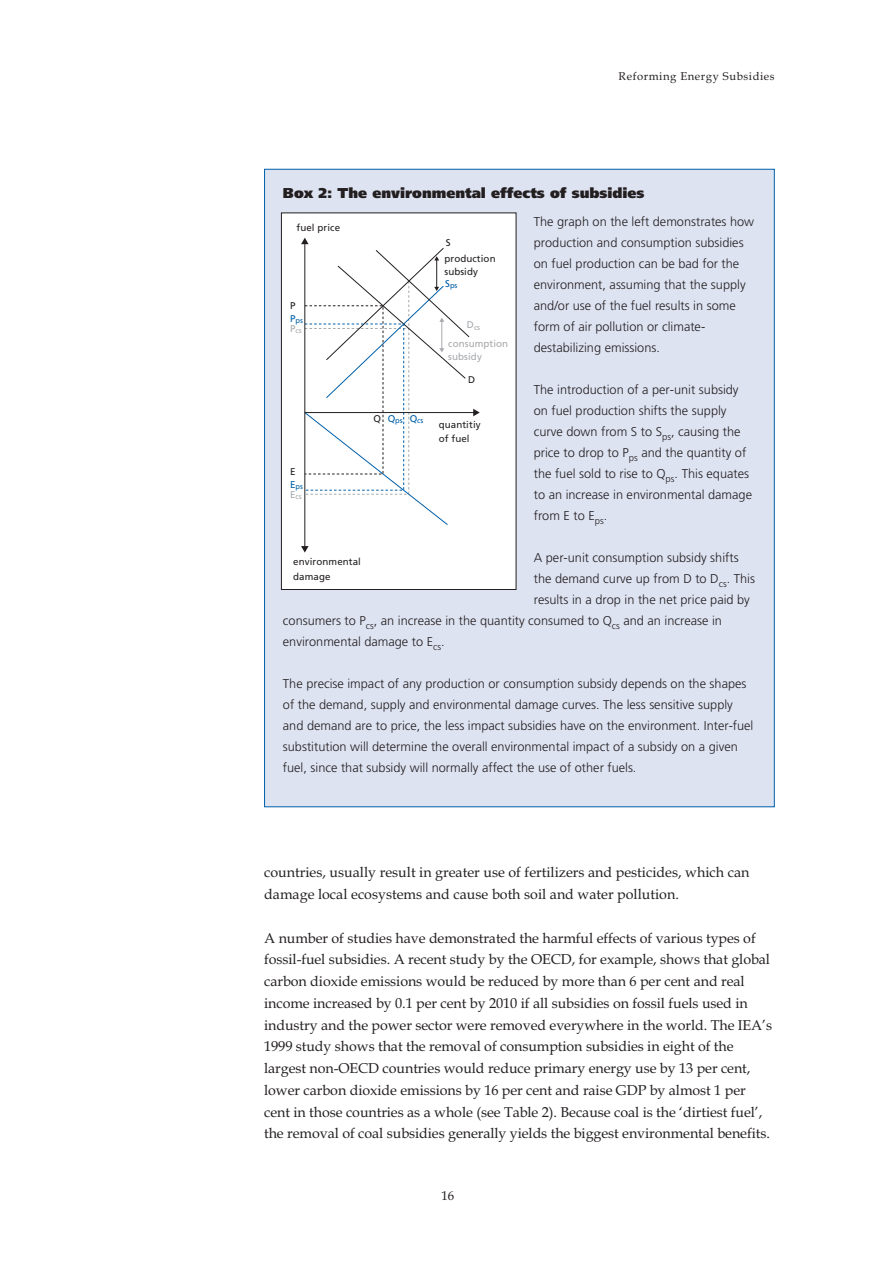
<style>
.page{position:relative;width:893px;height:1262px;background:#fff}
.page>*{position:absolute;margin:0;border:0;box-sizing:border-box;transform-origin:0 0}
.t1{font:14.25px/21.8px "Book Antiqua";letter-spacing:-.005em;color:#231f20}
.t2{font:900 14.25px "Frutiger";color:#231f20}
.t3{font:300 12.75px/21px "Frutiger";color:#231f20}
.t4{font:12.75px "Book Antiqua";color:#231f20}
.t5{font:11.25px "Book Antiqua";letter-spacing:.05em;color:#231f20}
.t6{font:9.75px/15px "Frutiger";letter-spacing:.01em;color:#231f20}
.t7{font:9.75px/13.5px "Frutiger";letter-spacing:.01em;color:#a7a9ac}
.t8{font:7.5px/9.9px "Frutiger";color:#0060a9}
.t9{font:7.5px "Frutiger";color:#a7a9ac}
.s1{color:#a7a9ac}
</style>
<div class="page">
<div style="left:264px;top:169px;width:510px;height:637px;background:#dee3f2"></div>
<div style="left:281px;top:213px;width:235px;height:376px;background:#fff"></div>
<hr style="left:304px;top:240px;width:1px;height:308px;background:#231f20">
<svg style="left:301px;top:546px;width:7px;height:6px"></svg>
<svg style="left:301px;top:238px;width:178px;height:287px"></svg>
<div style="left:281px;top:213px;width:235px;height:377px;border:1px solid #231f20"></div>
<p class="t5" style="left:618px;top:72px;width:157px">Reforming Energy Subsidies</p>
<p class="t2" style="left:283px;top:188px;width:363px">Box 2: The environmental effects of subsidies</p>
<p class="t3" style="left:534px;top:212px;width:222px">The graph on the left demonstrates how production and consumption subsidies on fuel production can be bad for the environment, assuming that the supply and/or use of the fuel results in some form of air pollution or climate&shy;destabilizing emissions.</p>
<p class="t3" style="left:534px;top:380px;width:220px">The introduction of a per-unit subsidy on fuel production shifts the supply curve down from S to S<sub>ps</sub>, causing the price to drop to P<sub>ps</sub> and the quantity of the fuel sold to rise to Q<sub>ps</sub>. This equates to an increase in environmental damage from E to E<sub>ps</sub>.</p>
<p class="t3" style="left:534px;top:548px;width:206px">A per-unit consumption subsidy shifts</p>
<p class="t3" style="left:534px;top:569px;width:223px">the demand curve up from D to D<sub>cs</sub>. This</p>
<p class="t3" style="left:534px;top:590px;width:218px">results in a drop in the net price paid by</p>
<p class="t3" style="left:283px;top:611px;width:440px">consumers to P<sub>cs</sub>, an increase in the quantity consumed to Q<sub>cs</sub> and an increase in</p>
<p class="t3" style="left:283px;top:632px;width:163px">environmental damage to E<sub>cs</sub>.</p>
<p class="t3" style="left:283px;top:674px;width:472px">The precise impact of any production or consumption subsidy depends on the shapes of the demand, supply and environmental damage curves. The less sensitive supply and demand are to price, the less impact subsidies have on the environment. Inter-fuel substitution will determine the overall environmental impact of a subsidy on a given fuel, since that subsidy will normally affect the use of other fuels.</p>
<p class="t6" style="left:296px;top:220px;width:45px">fuel price</p>
<p class="t6" style="left:444px;top:236px;width:53px;line-height:15.6px">S production</p>
<p class="t6" style="left:444px;top:265px;width:35px">subsidy</p>
<p class="t8" style="left:445px;top:281px;width:14px"><sup>S</sup>ps</p>
<p class="t6" style="left:290px;top:299px;width:7px">P</p>
<p class="t8" style="left:290px;top:316px;width:14px"><sup>P</sup>ps<br><sup>P</sup><span class="s1">cs</span></p>
<p class="t9" style="left:467px;top:324px;width:15px"><sup>D</sup>cs</p>
<p class="t7" style="left:448px;top:337px;width:61px">consumption subsidy</p>
<p class="t6" style="left:468px;top:373px;width:9px">D</p>
<p class="t6" style="left:439px;top:419px;width:43px;line-height:13.5px">quantitiy of fuel</p>
<p class="t8" style="left:373px;top:416px;width:51px"><sup>Q</sup> <sup>Q</sup>ps <sup>Q</sup>cs</p>
<p class="t6" style="left:290px;top:465px;width:7px">E</p>
<p class="t8" style="left:290px;top:482px;width:14px"><sup>E</sup>ps<br><sup>E</sup><span class="s1">cs</span></p>
<p class="t6" style="left:293px;top:554px;width:69px">environmental damage</p>
<p class="t1" style="left:264px;top:863px;width:487px">countries, usually result in greater use of fertilizers and pesticides, which can damage local ecosystems and cause both soil and water pollution.</p>
<p class="t1" style="left:264px;top:928px;width:509px">A number of studies have demonstrated the harmful effects of various types of fossil-fuel subsidies. A recent study by the OECD, for example, shows that global carbon dioxide emissions would be reduced by more than 6 per cent and real income increased by 0.1 per cent by 2010 if all subsidies on fossil fuels used in industry and the power sector were removed everywhere in the world. The IEA’s 1999 study shows that the removal of consumption subsidies in eight of the largest non-OECD countries would reduce primary energy use by 13 per cent, lower carbon dioxide emissions by 16 per cent and raise GDP by almost 1 per cent in those countries as a whole (see Table 2). Because coal is the ‘dirtiest fuel’, the removal of coal subsidies generally yields the biggest environmental benefits.</p>
<p class="t4" style="left:441px;top:1191px;width:14px">16</p>
</div>
